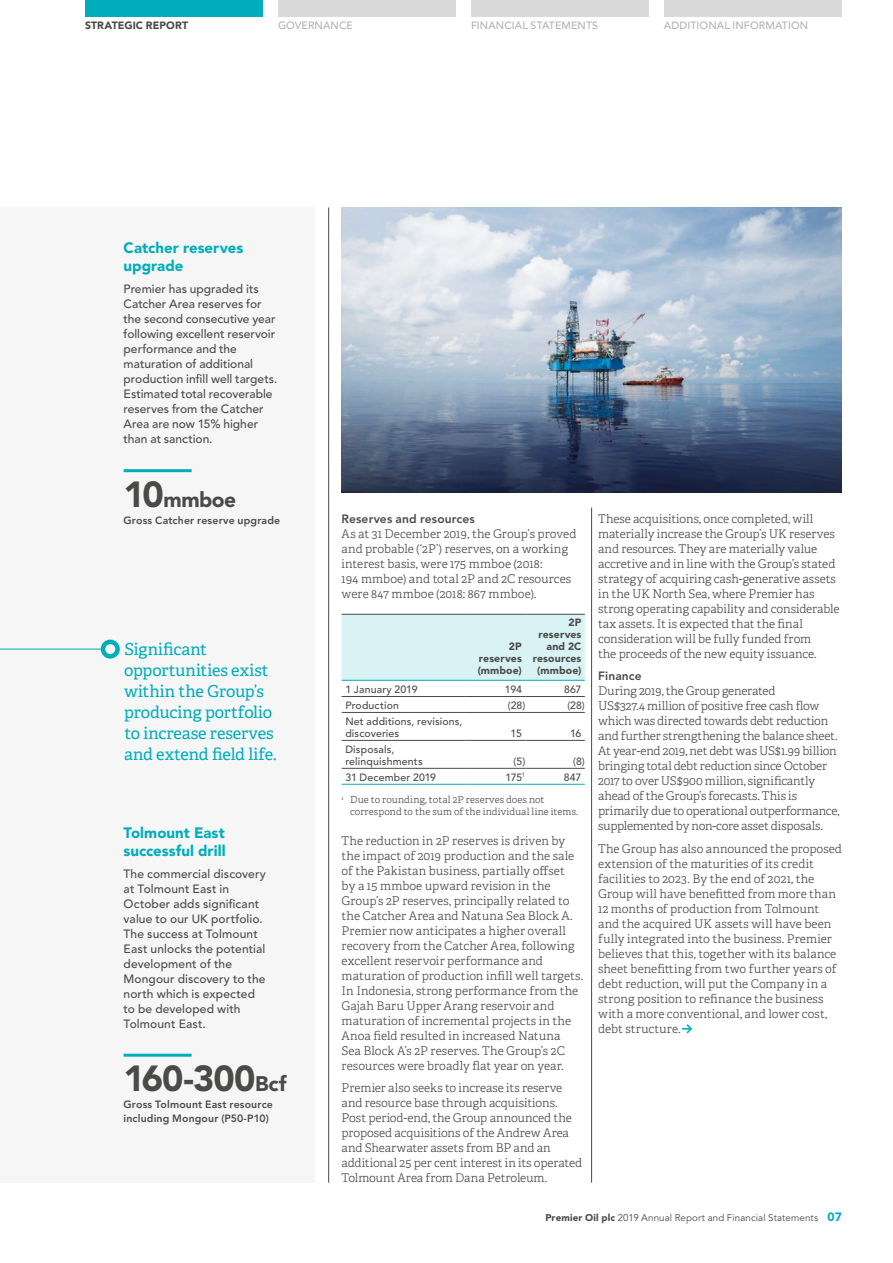
<style>
.page{position:relative;width:893px;height:1263px;background:#fff}
.page>*{position:absolute;margin:0;border:0;box-sizing:border-box;transform-origin:0 0}
.t1{font:900 36px "Avenir LT Std";letter-spacing:-.03em;color:#4a4a49}
.t2{font:900 21px "Avenir LT Std";letter-spacing:-.025em;color:#4a4a49}
.t3{font:16.5px/21px "Adelle";letter-spacing:-.005em;color:#00adbb}
.t4{font:900 15px/18px "Avenir LT Std";color:#00adbb}
.t5{font:300 12px/15px "Adelle";color:#4a4a49}
.t6{font:500 12px/15px "Avenir LT Std";letter-spacing:.005em;color:#4a4a49}
.t7{font:800 12px "Avenir LT Std";letter-spacing:.01em;color:#4a4a49}
.t8{font:500 10.5px/12px "Avenir LT Std";letter-spacing:.015em;color:#4a4a49}
.t9{font:800 10.5px/13.5px "Avenir LT Std";letter-spacing:.015em;color:#4a4a49}
.t10{font:900 10.5px/12px "Avenir LT Std";letter-spacing:.01em;color:#4a4a49;text-align:justify}
.t11{font:500 10.5px "Avenir LT Std";letter-spacing:.01em;color:#b3b2b2}
.t12{font:300 9.75px/11.2px "Adelle";letter-spacing:.01em;color:#4a4a49}
.t13{font:9.75px "Avenir LT Std";letter-spacing:.01em;color:#4a4a49}
.s1{font-size:36px}
.s2{font-size:21px}
.s3{font-weight:900}
.s4{font-weight:900;font-size:12px;color:#00adbb}
</style>
<div class="page">
<div style="left:0;top:208px;width:315px;height:975px;background:#f6f6f6"></div>
<img style="left:342px;top:208px;width:500px;height:285px">
<hr style="left:0;top:649px;width:102px;height:1px;background:#00adbb">
<div style="left:342px;top:615px;width:243px;height:65px;background:#d9f3f5"></div>
<hr style="left:342px;top:614px;width:124px;height:1px;background:#4a4a49">
<hr style="left:466px;top:614px;width:59px;height:1px;background:#4a4a49">
<hr style="left:525px;top:614px;width:60px;height:1px;background:#4a4a49">
<hr style="left:342px;top:696px;width:124px;height:1px;background:#4a4a49">
<hr style="left:466px;top:696px;width:59px;height:1px;background:#4a4a49">
<hr style="left:525px;top:696px;width:60px;height:1px;background:#4a4a49">
<hr style="left:342px;top:712px;width:124px;height:1px;background:#4a4a49">
<hr style="left:466px;top:712px;width:59px;height:1px;background:#4a4a49">
<hr style="left:525px;top:712px;width:60px;height:1px;background:#4a4a49">
<hr style="left:342px;top:740px;width:124px;height:1px;background:#4a4a49">
<hr style="left:466px;top:740px;width:59px;height:1px;background:#4a4a49">
<hr style="left:525px;top:740px;width:60px;height:1px;background:#4a4a49">
<hr style="left:342px;top:768px;width:124px;height:1px;background:#4a4a49">
<hr style="left:466px;top:768px;width:59px;height:1px;background:#4a4a49">
<hr style="left:525px;top:768px;width:60px;height:1px;background:#4a4a49">
<hr style="left:342px;top:680px;width:124px;height:1px;background:#00adbb">
<hr style="left:466px;top:680px;width:59px;height:1px;background:#00adbb">
<hr style="left:525px;top:680px;width:60px;height:1px;background:#00adbb">
<hr style="left:342px;top:784px;width:124px;height:1px;background:#00adbb">
<hr style="left:466px;top:784px;width:59px;height:1px;background:#00adbb">
<hr style="left:525px;top:784px;width:60px;height:1px;background:#00adbb">
<hr style="left:328px;top:207px;width:1px;height:976px;background:#4a4a49">
<hr style="left:591px;top:508px;width:1px;height:675px;background:#4a4a49">
<hr style="left:124px;top:469px;width:68px;height:3px;background:#00adbb">
<svg style="left:682px;top:1024px;width:11px;height:10px"></svg>
<div style="left:101px;top:639px;width:19px;height:20px;border:4px solid #00adbb;border-radius:50%"></div>
<hr style="left:124px;top:1054px;width:68px;height:3px;background:#00adbb">
<div style="left:278px;top:0;width:178px;height:17px;background:#dadada"></div>
<div style="left:85px;top:0;width:178px;height:17px;background:#00adbb"></div>
<div style="left:471px;top:0;width:178px;height:17px;background:#dadada"></div>
<div style="left:664px;top:0;width:178px;height:17px;background:#dadada"></div>
<p class="t10" style="left:85px;top:20px;width:105px">STRATEGIC REPORT</p>
<p class="t11" style="left:278px;top:19px;width:76px">GOVERNANCE</p>
<p class="t11" style="left:471px;top:19px;width:129px">FINANCIAL STATEMENTS</p>
<p class="t11" style="left:664px;top:19px;width:146px">ADDITIONAL INFORMATION</p>
<p class="t4" style="left:124px;top:238px;width:121px">Catcher reserves upgrade</p>
<p class="t6" style="left:124px;top:282px;width:155px">Premier has upgraded its<br>Catcher Area reserves for the second consecutive year following excellent reservoir performance and the maturation of additional production infill well targets.<br>Estimated total recoverable reserves from the Catcher<br>Area are now 15% higher than at sanction.</p>
<h2 class="t2" style="left:124px;top:487px;width:114px"><span class="s1">10</span>mmboe</h2>
<p class="t9" style="left:124px;top:514px;width:158px">Gross Catcher reserve upgrade</p>
<h3 class="t3" style="left:124px;top:639px;width:154px">Significant opportunities exist within the Group’s producing portfolio to increase reserves and extend field life.</h3>
<p class="t4" style="left:124px;top:823px;width:103px">Tolmount East successful drill</p>
<p class="t6" style="left:124px;top:867px;width:144px">The commercial discovery at Tolmount East in<br>October adds significant value to our UK portfolio.<br>The success at Tolmount<br>East unlocks the potential development of the<br>Mongour discovery to the north which is expected to be developed with<br>Tolmount East.</p>
<h1 class="t1" style="left:124px;top:1057px;width:164px">160-300<span class="s2">Bcf</span></h1>
<p class="t9" style="left:124px;top:1098px;width:151px">Gross Tolmount East resource including Mongour (P50-P10)</p>
<p class="t7" style="left:342px;top:511px;width:135px">Reserves and resources</p>
<p class="t5" style="left:342px;top:526px;width:236px">As at 31 December 2019, the Group’s proved and probable (‘2P’) reserves, on a working interest basis, were 175 mmboe (2018:<br>194 mmboe) and total 2P and 2C resources were 847 mmboe (2018: 867 mmboe).</p>
<p class="t10" style="left:478px;top:641px;width:46px;text-indent:31px">2P reserves (mmboe)</p>
<p class="t10" style="left:533px;top:617px;width:50px;text-align:right">2P reserves and 2C resources (mmboe)</p>
<p class="t8" style="left:345px;top:683px;width:74px">1 January 2019</p>
<p class="t8" style="left:505px;top:683px;width:18px">194</p>
<p class="t8" style="left:564px;top:683px;width:19px">867</p>
<p class="t8" style="left:345px;top:699px;width:55px">Production</p>
<p class="t8" style="left:508px;top:699px;width:19px">(28)</p>
<p class="t8" style="left:567px;top:699px;width:19px">(28)</p>
<p class="t8" style="left:345px;top:715px;width:119px">Net additions, revisions, discoveries</p>
<p class="t8" style="left:511px;top:727px;width:13px">15</p>
<p class="t8" style="left:570px;top:727px;width:13px">16</p>
<p class="t8" style="left:345px;top:743px;width:79px">Disposals, relinquishments</p>
<p class="t8" style="left:514px;top:755px;width:13px">(5)</p>
<p class="t8" style="left:573px;top:755px;width:13px">(8)</p>
<p class="t8" style="left:345px;top:771px;width:92px">31 December 2019</p>
<p class="t8" style="left:506px;top:771px;width:21px">175<sup>1</sup></p>
<p class="t8" style="left:564px;top:771px;width:19px">847</p>
<p class="t12" style="left:350px;top:794px;width:230px;text-indent:-9px"><sup>1</sup> Due to rounding, total 2P reserves does not correspond to the sum of the individual line items.</p>
<p class="t5" style="left:342px;top:833px;width:243px">The reduction in 2P reserves is driven by the impact of 2019 production and the sale of the Pakistan business, partially offset<br>by a 15 mmboe upward revision in the Group’s 2P reserves, principally related to the Catcher Area and Natuna Sea Block A.<br>Premier now anticipates a higher overall recovery from the Catcher Area, following excellent reservoir performance and maturation of production infill well targets.<br>In Indonesia, strong performance from the Gajah Baru Upper Arang reservoir and maturation of incremental projects in the Anoa field resulted in increased Natuna<br>Sea Block A’s 2P reserves. The Group’s 2C resources were broadly flat year on year.</p>
<p class="t5" style="left:342px;top:1081px;width:242px">Premier also seeks to increase its reserve and resource base through acquisitions.<br>Post period-end, the Group announced the proposed acquisitions of the Andrew Area and Shearwater assets from BP and an additional 25 per cent interest in its operated Tolmount Area from Dana Petroleum.</p>
<p class="t5" style="left:598px;top:511px;width:243px">These acquisitions, once completed, will materially increase the Group’s UK reserves and resources. They are materially value accretive and in line with the Group’s stated strategy of acquiring cash-generative assets in the UK North Sea, where Premier has strong operating capability and considerable tax assets. It is expected that the final consideration will be fully funded from<br>the proceeds of the new equity issuance.</p>
<p class="t7" style="left:598px;top:669px;width:45px">Finance</p>
<p class="t5" style="left:598px;top:683px;width:243px">During 2019, the Group generated<br>US$327.4 million of positive free cash flow which was directed towards debt reduction and further strengthening the balance sheet.<br>At year-end 2019, net debt was US$1.99 billion bringing total debt reduction since October 2017 to over US$900 million, significantly ahead of the Group’s forecasts. This is primarily due to operational outperformance, supplemented by non-core asset disposals.</p>
<p class="t5" style="left:598px;top:841px;width:245px">The Group has also announced the proposed extension of the maturities of its credit facilities to 2023. By the end of 2021, the Group will have benefitted from more than 12 months of production from Tolmount and the acquired UK assets will have been fully integrated into the business. Premier believes that this, together with its balance sheet benefitting from two further years of debt reduction, will put the Company in a strong position to refinance the business with a more conventional, and lower cost, debt structure.</p>
<p class="t13" style="left:545px;top:1212px;width:298px"><span class="s3">Premier Oil plc</span> 2019 Annual Report and Financial Statements <span class="s4">07</span></p>
</div>
